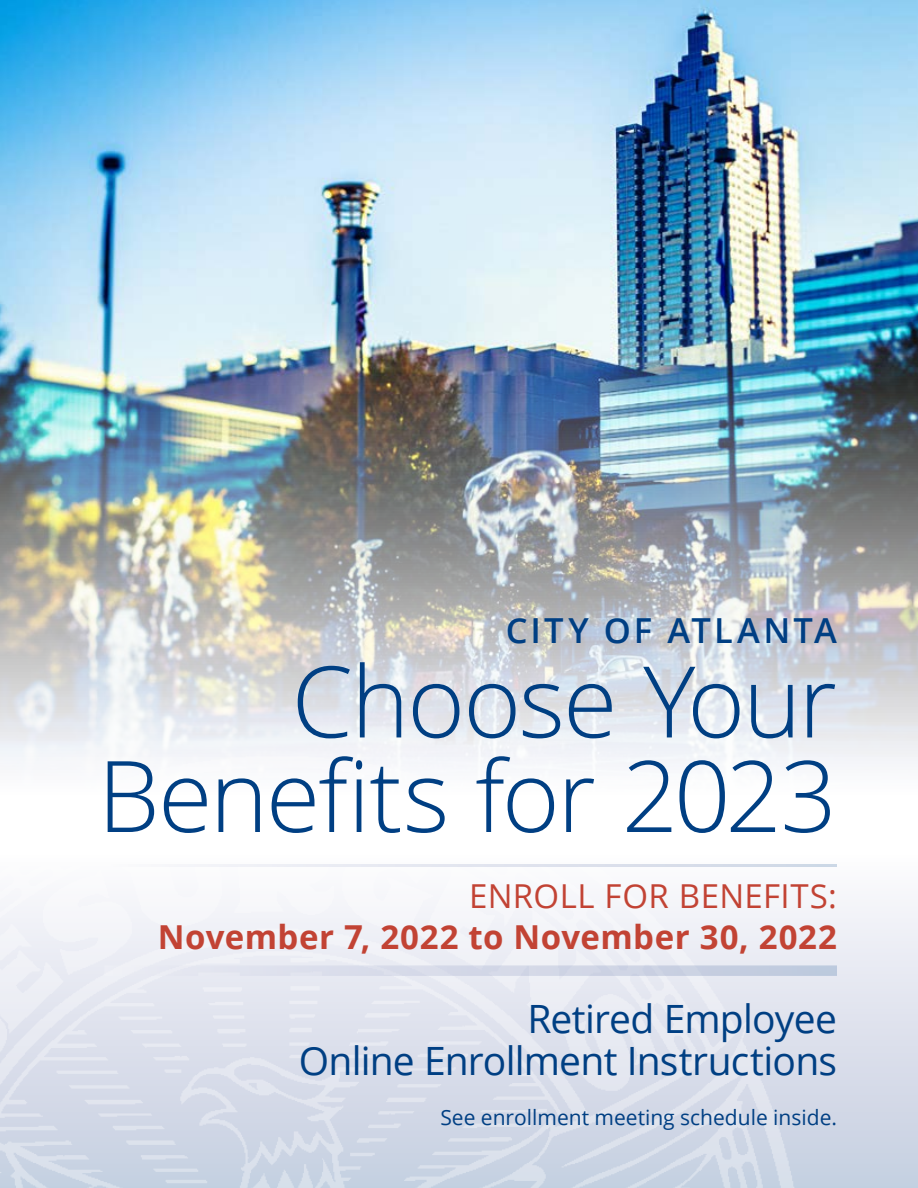
<style>
.page{position:relative;width:918px;height:1188px;background:#fff}
.page>*{position:absolute;margin:0;border:0;box-sizing:border-box;transform-origin:0 0}
.t1{font:300 99px/94.5px "Open Sans";letter-spacing:-.025em;color:#003f83;text-align:right}
.t2{font:39px/42px "Open Sans";letter-spacing:-.02em;color:#003f83;text-align:right}
.t3{font:600 34.5px "Open Sans";letter-spacing:.09em;color:#003f83}
.t4{font:700 33px "Open Sans";letter-spacing:.02em;color:#c24334}
.t5{font:33px "Open Sans";letter-spacing:.015em;color:#c24334}
.t6{font:21px "Open Sans";color:#003f83}
</style>
<div class="page">
<img style="left:0;top:0;width:918px;height:764px">
<div style="left:0;top:855px;width:918px;height:333px;background:linear-gradient(to bottom,#fcfbfd,#c4cde0)"></div>
<img style="left:0;top:754px;width:809px;height:434px">
<hr style="left:104px;top:864px;width:733px;height:3px;background:#fff">
<svg style="left:104px;top:965px;width:733px;height:11px;background:#d5dae8"></svg>
<p class="t3" style="left:506px;top:607px;width:333px">CITY OF ATLANTA</p>
<h1 class="t1" style="left:98px;top:652px;width:741px">Choose Your<br>Benefits for 2023</h1>
<p class="t5" style="left:469px;top:874px;width:369px">ENROLL FOR BENEFITS:</p>
<p class="t4" style="left:158px;top:914px;width:681px">November 7, 2022 to November 30, 2022</p>
<p class="t2" style="left:299px;top:997px;width:540px">Retired Employee<br>Online Enrollment Instructions</p>
<p class="t6" style="left:440px;top:1102px;width:398px">See enrollment meeting schedule inside.</p>
</div>
